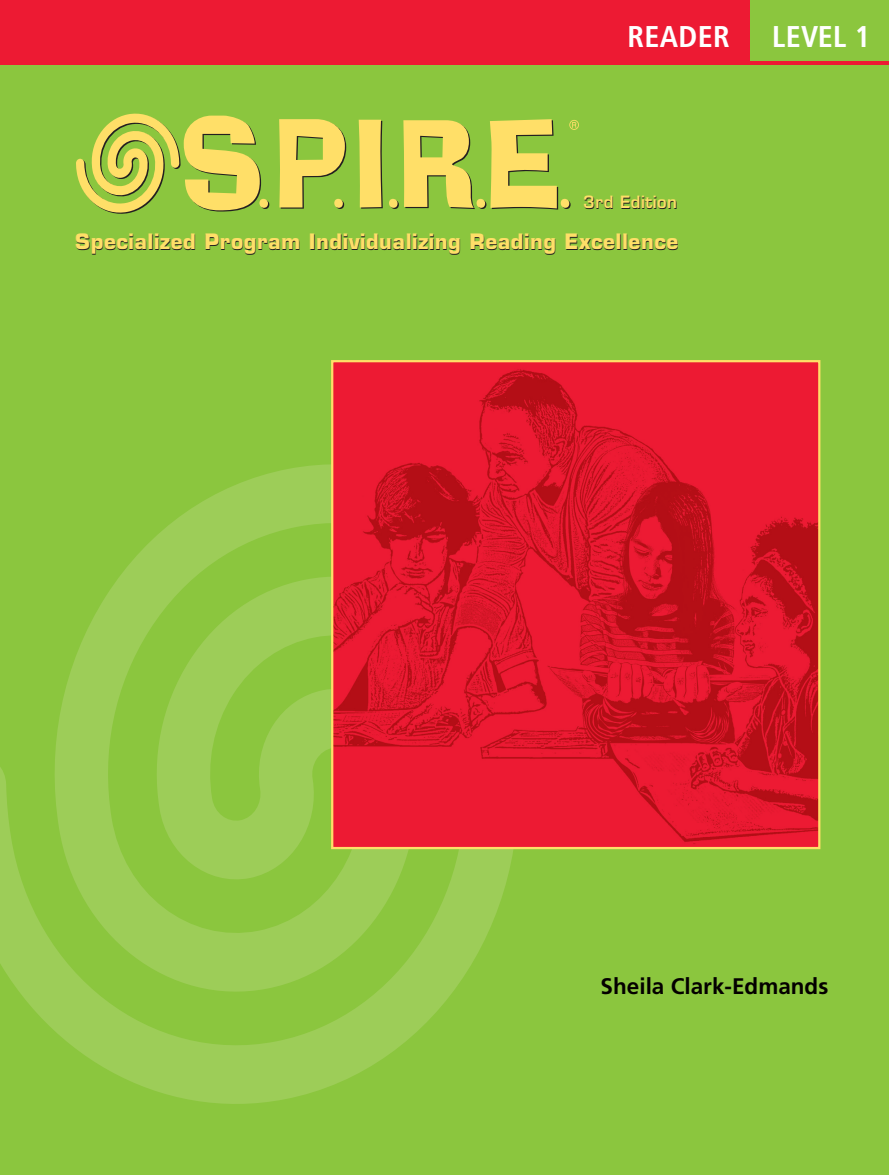
<style>
.page{position:relative;width:889px;height:1175px;background:#fff}
.page>*{position:absolute;margin:0;border:0;box-sizing:border-box;transform-origin:0 0}
.t1{font:700 condensed 30px "Frutiger";letter-spacing:.01em;color:#fff}
.t2{font:700 22.5px "Frutiger";color:#040000}
.t3{font:700 20.7px "Eurostile";letter-spacing:.025em;color:#231f20}
.t4{font:600 16.5px "Eurostile";letter-spacing:.025em;color:#231f20}
</style>
<div class="page">
<div style="left:0;top:0;width:888px;height:1174px;background:#8bc63e"></div>
<div style="left:0;top:0;width:749px;height:64px;background:#ed1a33"></div>
<hr style="left:0;top:62px;width:888px;height:3px;background:#ed1a33">
<svg style="left:0;top:464px;width:620px;height:640px"></svg>
<svg style="left:261px;top:200px;width:8px;height:9px"></svg>
<svg style="left:390px;top:200px;width:9px;height:9px"></svg>
<svg style="left:477px;top:200px;width:9px;height:9px"></svg>
<svg style="left:562px;top:200px;width:8px;height:9px"></svg>
<svg style="left:76px;top:113px;width:185px;height:101px"></svg>
<div style="left:259px;top:199px;width:9px;height:9px;background:#ffdf68;border-radius:50%"></div>
<svg style="left:279px;top:119px;width:67px;height:90px"></svg>
<div style="left:334px;top:199px;width:9px;height:9px;background:#ffdf68;border-radius:50%"></div>
<svg style="left:358px;top:120px;width:24px;height:89px"></svg>
<div style="left:389px;top:199px;width:8px;height:9px;background:#ffdf68;border-radius:50%"></div>
<svg style="left:403px;top:120px;width:72px;height:89px"></svg>
<div style="left:476px;top:199px;width:9px;height:9px;background:#ffdf68;border-radius:50%"></div>
<svg style="left:490px;top:119px;width:68px;height:91px"></svg>
<div style="left:560px;top:199px;width:9px;height:9px;background:#ffdf68;border-radius:50%"></div>
<svg style="left:569px;top:120px;width:9px;height:10px"></svg>
<img style="left:334px;top:363px;width:483px;height:483px">
<div style="left:331px;top:360px;width:489px;height:489px;border:2px solid #ffdf68"></div>
<h1 class="t1" style="left:627px;top:19px;width:104px">READER</h1>
<h1 class="t1" style="left:771px;top:19px;width:100px">LEVEL 1</h1>
<p class="t4" style="left:583px;top:193px;width:95px">3rd Edition</p>
<p class="t3" style="left:76px;top:229px;width:604px">Specialized Program Individualizing Reading Excellence</p>
<p class="t2" style="left:600px;top:973px;width:229px">Sheila Clark-Edmands</p>
</div>
